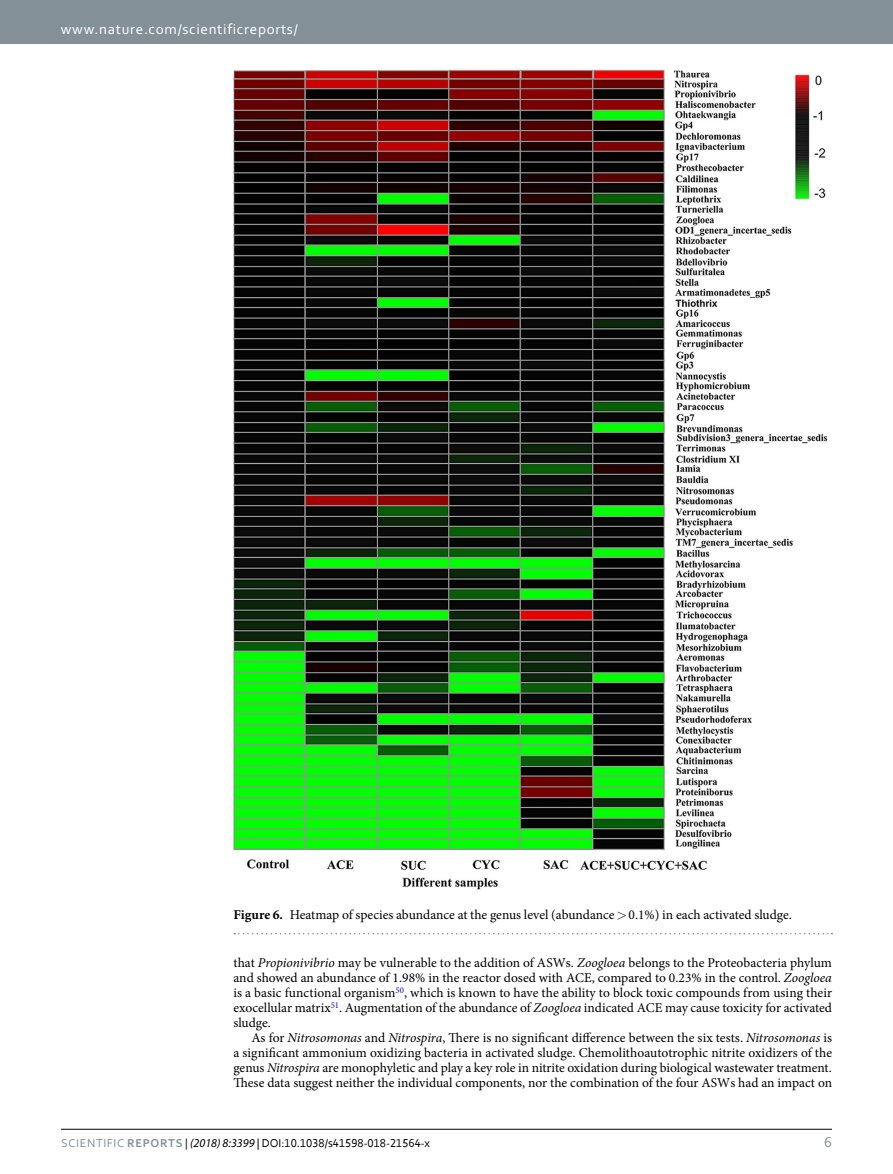
<style>
.page{position:relative;width:893px;height:1174px;background:#fff}
.page>*{position:absolute;margin:0;border:0;box-sizing:border-box;transform-origin:0 0}
.t1{font:15px "Corbel 2";letter-spacing:.045em;color:#fff}
.t2{font:15px "Corbel 2";color:#839097}
.t3{font:13.5px/15px "Minion Pro";letter-spacing:-.005em;color:#000;text-align:justify}
.t4{font:12px "Corbel";color:#000}
.s1{font-weight:700}
.s2{font-style:italic}
.s3{font-family:"Corbel 2";color:#839097}
.s4{font-family:"Corbel Bold 2";color:#839097}
.s5{font-family:"Corbel 2"}
.s6{font-family:"Myriad Pro";font-style:italic}
</style>
<div class="page">
<div style="left:0;top:0;width:893px;height:43px;background:#839097"></div>
<hr style="left:61px;top:1129px;width:771px;height:1px;background:#000">
<img style="left:233px;top:70px;width:594px;height:820px">
<svg style="left:234px;top:933px;width:598px;height:1px"></svg>
<p class="t1" style="left:61px;top:19px;width:238px">www.nature.com/scientificreports/</p>
<p class="t3" style="left:233px;top:907px;width:560px"><span class="s1">Figure 6.</span> Heatmap of species abundance at the genus level (abundance 0.1%) in each activated sludge.</p>
<p class="t3" style="left:233px;top:955px;width:600px">that <span class="s2">Propionivibrio</span> may be vulnerable to the addition of ASWs. <span class="s2">Zoogloea</span> belongs to the Proteobacteria phylum and showed an abundance of 1.98% in the reactor dosed with ACE, compared to 0.23% in the control. <span class="s2">Zoogloea </span>is a basic functional organism<sup>50</sup>, which is known to have the ability to block toxic compounds from using their exocellular matrix<sup>51</sup>. Augmentation of the abundance of <span class="s2">Zoogloea</span> indicated ACE may cause toxicity for activated sludge.</p>
<p class="t3" style="left:233px;top:1030px;width:600px;text-indent:18px">As for <span class="s2">Nitrosomonas</span> and <span class="s2">Nitrospira</span>, There is no significant difference between the six tests. <span class="s2">Nitrosomonas</span> is a significant ammonium oxidizing bacteria in activated sludge. Chemolithoautotrophic nitrite oxidizers of the genus <span class="s2">Nitrospira</span> are monophyletic and play a key role in nitrite oxidation during biological wastewater treatment.<br>These data suggest neither the individual components, nor the combination of the four ASWs had an impact on</p>
<p class="t4" style="left:61px;top:1135px;width:370px"><span class="s3">SCiENtifiC</span> <span class="s4">REPORTS</span> <span class="s5">|</span> <span class="s6">(2018) 8:3399</span> | DOI:10.1038/s41598-018-21564-x</p>
<p class="t2" style="left:824px;top:1132px;width:9px">6</p>
</div>
